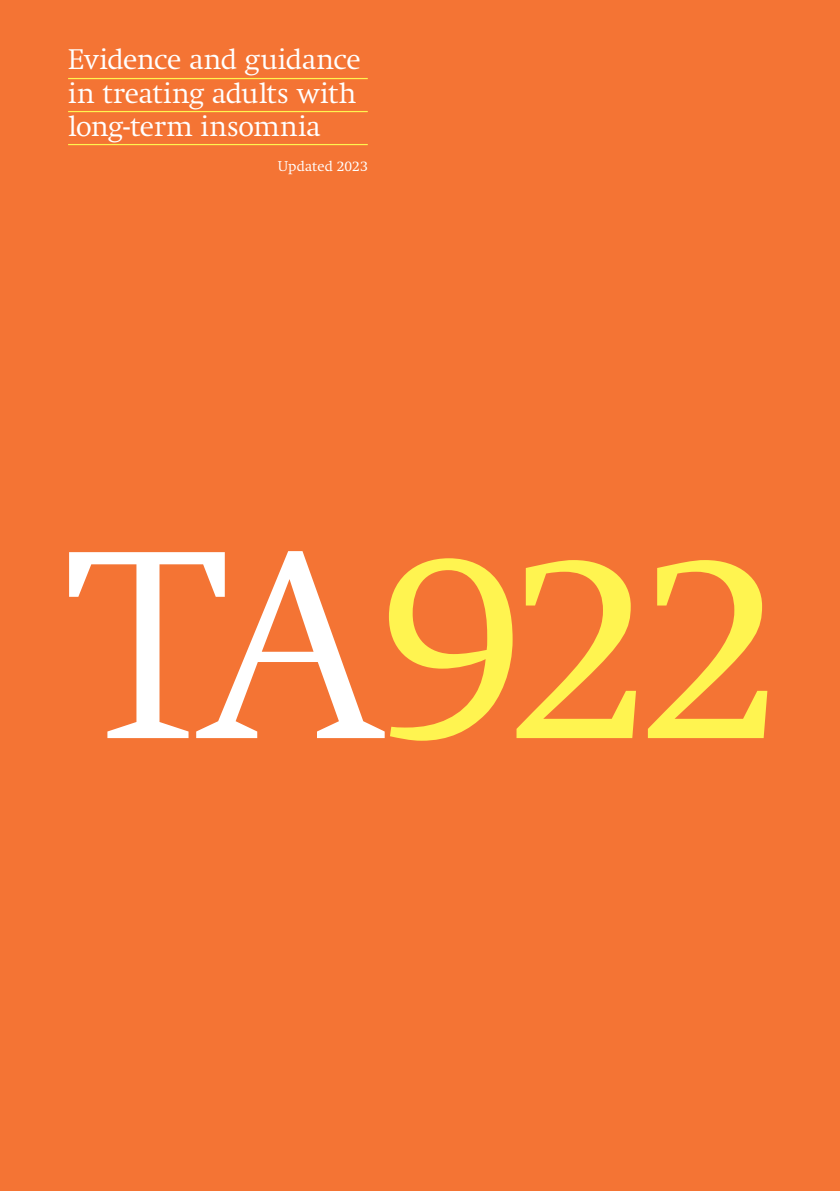
<style>
.page{position:relative;width:840px;height:1191px;background:#fff}
.page>*{position:absolute;margin:0;border:0;box-sizing:border-box;transform-origin:0 0}
.t1{font:300 264px "Swift";letter-spacing:-.055em;color:#fff450}
.t2{font:300 28px/33px "Swift";letter-spacing:-.005em;color:#fff}
.t3{font:300 14px "Swift";letter-spacing:.01em;color:#fff}
.s1{color:#fff}
</style>
<div class="page">
<div style="left:0;top:0;width:839px;height:1191px;background:#f47434"></div>
<hr style="left:68px;top:78px;width:299px;height:1px;background:#fff450">
<hr style="left:68px;top:111px;width:299px;height:1px;background:#fff450">
<hr style="left:68px;top:144px;width:299px;height:1px;background:#fff450">
<p class="t2" style="left:68px;top:43px;width:294px">Evidence and guidance in treating adults with long-term insomnia</p>
<p class="t3" style="left:278px;top:158px;width:91px">Updated 2023</p>
<h1 class="t1" style="left:69px;top:494px;width:716px"><span class="s1">TA</span>922</h1>
</div>
